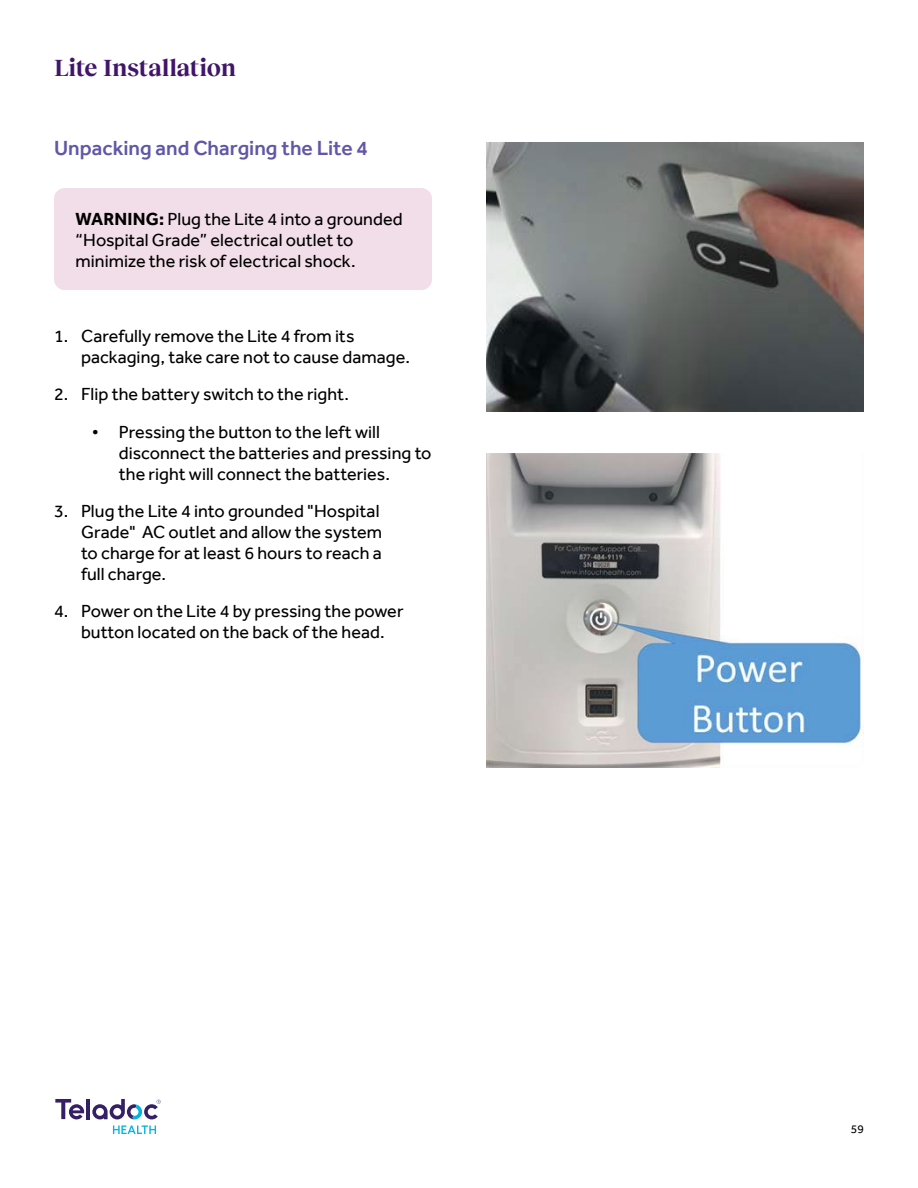
<style>
.page{position:relative;width:918px;height:1188px;background:#fff}
.page>*{position:absolute;margin:0;border:0;box-sizing:border-box;transform-origin:0 0}
.t1{font:700 24px "Reckless Neue";letter-spacing:-.005em;color:#411569}
.t2{font:500 21px "Effra";color:#6057a6}
.t3{font:18px/21px "Effra";letter-spacing:.005em;color:#000}
.t4{font:12px "Effra";color:#000}
.s1{font-weight:700}
</style>
<div class="page">
<svg style="left:113px;top:1125px;width:43px;height:9px"></svg>
<hr style="left:86px;top:1099px;width:4px;height:20px;background:#351f65">
<svg style="left:55px;top:1099px;width:29px;height:20px"></svg>
<svg style="left:92px;top:1099px;width:69px;height:20px"></svg>
<div style="left:54px;top:188px;width:378px;height:102px;background:#f2dee8;border-radius:11px"></div>
<img style="left:486px;top:453px;width:378px;height:315px">
<img style="left:486px;top:142px;width:378px;height:270px">
<h1 class="t1" style="left:54px;top:50px;width:183px">Lite Installation</h1>
<p class="t2" style="left:54px;top:135px;width:315px">Unpacking and Charging the Lite 4</p>
<p class="t3" style="left:76px;top:209px;width:329px"><span class="s1">WARNING:</span> Plug the Lite 4 into a grounded “Hospital Grade” electrical outlet to minimize the risk of electrical shock.</p>
<p class="t3" style="left:81px;top:326px;width:331px;text-indent:-27px">1. Carefully remove the Lite 4 from its packaging, take care not to cause damage.</p>
<p class="t3" style="left:54px;top:384px;width:297px">2. Flip the battery switch to the right.</p>
<p class="t3" style="left:119px;top:421px;width:314px;text-indent:-27px">• Pressing the button to the left will disconnect the batteries and pressing to the right will connect the batteries.</p>
<p class="t3" style="left:81px;top:500px;width:303px;text-indent:-27px">3. Plug the Lite 4 into grounded "Hospital<br>Grade" AC outlet and allow the system to charge for at least 6 hours to reach a full charge.</p>
<p class="t3" style="left:54px;top:600px;width:351px;text-align:center">4. Power on the Lite 4 by pressing the power button located on the back of the head.</p>
<p class="t4" style="left:851px;top:1122px;width:15px">59</p>
</div>
